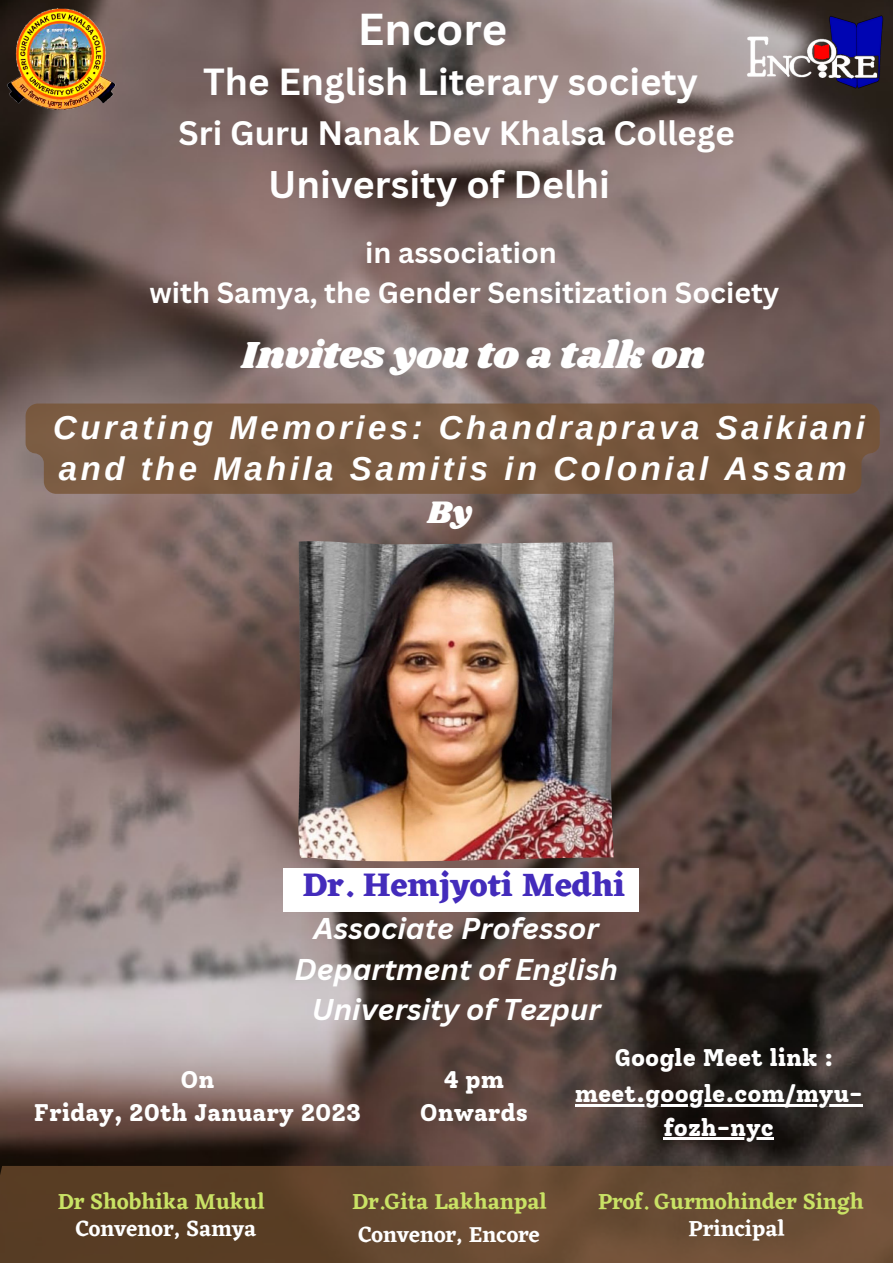
<style>
.page{position:relative;width:893px;height:1263px;background:#fff}
.page>*{position:absolute;margin:0;border:0;box-sizing:border-box;transform-origin:0 0}
.t1{font:700 43.5px "Canva Sans";color:#fff}
.t2{font:39px "Shrikhand";color:#fff}
.t3{font:700 37.5px "Canva Sans";color:#fff}
.t4{font:700 36.75px "Canva Sans";color:#fff}
.t5{font:700 33.75px "Eczar";color:#432bbb}
.t6{font:italic 700 33px/40.5px "Arimo";letter-spacing:.105em;color:#fff}
.t7{font:700 33px "Canva Sans";color:#fff}
.t8{font:32.25px "Shrikhand";color:#fff}
.t9{font:italic 700 29.25px/40.5px "Canva Sans";color:#fff;text-align:center}
.t10{font:700 28.5px/39.4px "Canva Sans";color:#fff;text-align:center}
.t11{font:800 24px/33.2px "Solway";color:#fff;text-align:center}
.t12{font:600 22.5px "Eczar";color:#c9e265}
.t13{font:600 22.5px "Eczar";color:#fff}
</style>
<div class="page">
<img style="left:0;top:0;width:893px;height:1166px">
<img style="left:5px;top:6px;width:113px;height:107px">
<img style="left:740px;top:8px;width:144px;height:96px">
<img style="left:298px;top:541px;width:317px;height:321px">
<div style="left:283px;top:868px;width:356px;height:43px;background:#fff"></div>
<svg style="left:0;top:1166px;width:893px;height:97px;background:#63462e"></svg>
<svg style="left:26px;top:403px;width:853px;height:91px;background:#785940"></svg>
<hr style="left:575px;top:1104px;width:287px;height:2px;background:#fff">
<hr style="left:663px;top:1137px;width:111px;height:2px;background:#fff">
<h1 class="t1" style="left:358px;top:-2px;width:151px">Encore</h1>
<h3 class="t4" style="left:203px;top:56px;width:496px">The English Literary society</h3>
<h3 class="t7" style="left:178px;top:110px;width:557px">Sri Guru Nanak Dev Khalsa College</h3>
<h3 class="t3" style="left:268px;top:158px;width:343px">University of Delhi</h3>
<p class="t10" style="left:149px;top:232px;width:631px">in association<br>with Samya, the Gender Sensitization Society</p>
<h2 class="t2" style="left:241px;top:328px;width:465px">Invites you to a talk on</h2>
<h3 class="t6" style="left:53px;top:408px;width:813px">Curating Memories: Chandraprava Saikiani and the Mahila Samitis in Colonial Assam</h3>
<h3 class="t8" style="left:427px;top:490px;width:46px">By</h3>
<h3 class="t5" style="left:302px;top:864px;width:324px">Dr. Hemjyoti Medhi</h3>
<p class="t9" style="left:294px;top:908px;width:325px">Associate Professor<br>Department of English<br>University of Tezpur</p>
<p class="t11" style="left:34px;top:1062px;width:329px">On<br>Friday, 20th January 2023</p>
<p class="t11" style="left:420px;top:1062px;width:110px">4 pm<br>Onwards</p>
<p class="t12" style="left:58px;top:1188px;width:209px">Dr Shobhika Mukul</p>
<p class="t13" style="left:76px;top:1215px;width:182px">Convenor, Samya</p>
<p class="t12" style="left:352px;top:1188px;width:196px">Dr.Gita Lakhanpal</p>
<p class="t13" style="left:358px;top:1221px;width:183px">Convenor, Encore</p>
<p class="t11" style="left:614px;top:1040px;width:220px">Google Meet link :</p>
<p class="t11" style="left:575px;top:1077px;width:289px">meet.google.com/myu&shy;fozh-nyc</p>
<p class="t12" style="left:598px;top:1188px;width:267px">Prof. Gurmohinder Singh</p>
<p class="t13" style="left:688px;top:1215px;width:98px">Principal</p>
</div>
